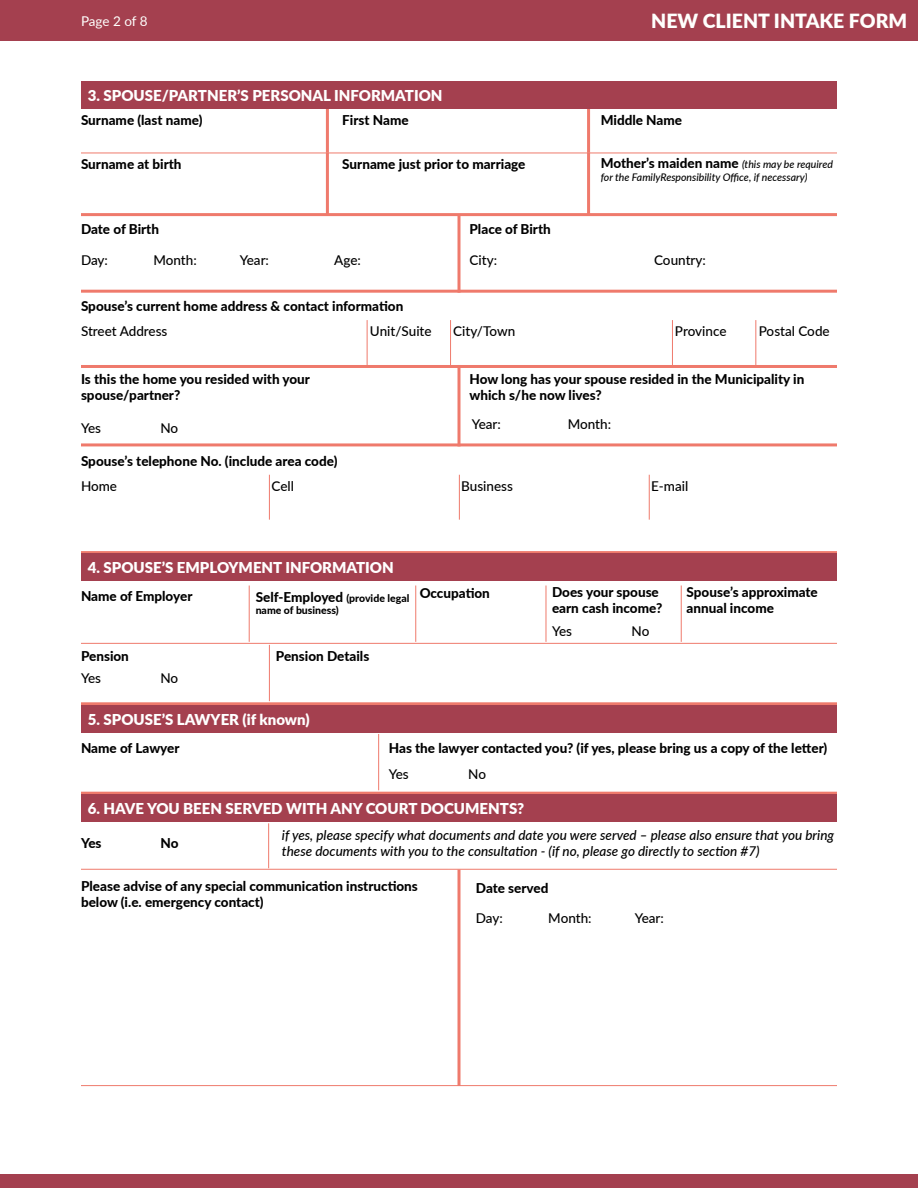
<style>
.page{position:relative;width:918px;height:1188px;background:#fff}
.page>*{position:absolute;margin:0;border:0;box-sizing:border-box;transform-origin:0 0}
.t1{font:900 19.5px "Lato";color:#fffffd}
.t2{font:900 15px "Lato";color:#fff}
.t3{font:800 13.5px/16.2px "Lato";color:#000}
.t4{font:italic 500 13.5px/16.2px "Lato";color:#000}
.t5{font:500 13.5px "Lato";color:#000}
.t6{font:13.5px "Lato";letter-spacing:-.01em;color:#fffffd}
.t7{font:italic 500 10.5px "Lato";color:#000}
.t8{font:800 10.5px "Lato";color:#000}
.s1{font-weight:500;font-style:italic;font-size:10.5px}
.s2{font-size:10.5px}
</style>
<div class="page">
<hr style="left:81px;top:153px;width:756px;height:1px;background:#ef7a6c">
<hr style="left:81px;top:213px;width:756px;height:3px;background:#ef7a6c">
<hr style="left:81px;top:290px;width:756px;height:3px;background:#ef7a6c">
<hr style="left:81px;top:365px;width:756px;height:3px;background:#ef7a6c">
<hr style="left:81px;top:443px;width:756px;height:3px;background:#ef7a6c">
<hr style="left:81px;top:551px;width:756px;height:3px;background:#ef7a6c">
<hr style="left:81px;top:702px;width:756px;height:3px;background:#ef7a6c">
<hr style="left:81px;top:792px;width:756px;height:3px;background:#ef7a6c">
<hr style="left:81px;top:643px;width:756px;height:1px;background:#ef7a6c">
<hr style="left:81px;top:869px;width:756px;height:1px;background:#ef7a6c">
<hr style="left:81px;top:1085px;width:756px;height:1px;background:#ef7a6c">
<hr style="left:326px;top:109px;width:3px;height:44px;background:#ef7a6c">
<hr style="left:326px;top:153px;width:3px;height:62px;background:#ef7a6c">
<hr style="left:587px;top:109px;width:3px;height:44px;background:#ef7a6c">
<hr style="left:587px;top:153px;width:3px;height:62px;background:#ef7a6c">
<div style="left:0;top:0;width:918px;height:40px;background:#a4404f"></div>
<div style="left:0;top:1174px;width:918px;height:14px;background:#a4404f"></div>
<div style="left:81px;top:554px;width:756px;height:27px;background:#a4404f"></div>
<div style="left:81px;top:705px;width:756px;height:28px;background:#a4404f"></div>
<div style="left:81px;top:795px;width:756px;height:27px;background:#a4404f"></div>
<hr style="left:458px;top:215px;width:2px;height:78px;background:#ef7a6c">
<hr style="left:458px;top:365px;width:2px;height:81px;background:#ef7a6c">
<hr style="left:458px;top:870px;width:2px;height:216px;background:#ef7a6c">
<hr style="left:367px;top:320px;width:1px;height:45px;background:#ef7a6c">
<hr style="left:450px;top:320px;width:1px;height:45px;background:#ef7a6c">
<hr style="left:269px;top:475px;width:1px;height:45px;background:#ef7a6c">
<hr style="left:249px;top:586px;width:1px;height:56px;background:#ef7a6c">
<hr style="left:415px;top:586px;width:1px;height:56px;background:#ef7a6c">
<hr style="left:378px;top:734px;width:1px;height:56px;background:#ef7a6c">
<hr style="left:268px;top:823px;width:1px;height:45px;background:#ef7a6c">
<hr style="left:269px;top:645px;width:1px;height:56px;background:#ef7a6c">
<hr style="left:649px;top:475px;width:1px;height:45px;background:#ef7a6c">
<hr style="left:681px;top:586px;width:1px;height:56px;background:#ef7a6c">
<hr style="left:459px;top:475px;width:1px;height:45px;background:#ef7a6c">
<hr style="left:546px;top:586px;width:1px;height:56px;background:#ef7a6c">
<hr style="left:672px;top:320px;width:1px;height:45px;background:#ef7a6c">
<hr style="left:755px;top:320px;width:1px;height:45px;background:#ef7a6c">
<div style="left:81px;top:81px;width:756px;height:27px;background:#a4404f"></div>
<p class="t6" style="left:81px;top:11px;width:68px">Page 2 of 8</p>
<h1 class="t1" style="left:651px;top:6px;width:258px">NEW CLIENT INTAKE FORM</h1>
<p class="t2" style="left:88px;top:84px;width:356px">3. SPOUSE/PARTNER’S PERSONAL INFORMATION</p>
<p class="t3" style="left:81px;top:111px;width:123px">Surname (last name)</p>
<p class="t3" style="left:81px;top:155px;width:102px">Surname at birth</p>
<p class="t3" style="left:342px;top:111px;width:68px">First Name</p>
<p class="t3" style="left:342px;top:155px;width:185px">Surname just prior to marriage</p>
<p class="t3" style="left:81px;top:221px;width:80px">Date of Birth</p>
<p class="t3" style="left:470px;top:221px;width:83px">Place of Birth</p>
<p class="t3" style="left:601px;top:111px;width:83px">Middle Name</p>
<p class="t3" style="left:601px;top:155px;width:234px">Mother’s maiden name <span class="s1">(this may be required</span></p>
<p class="t7" style="left:601px;top:170px;width:208px">for the FamilyResponsibility Office, if necessary)</p>
<p class="t5" style="left:153px;top:250px;width:45px">Month:</p>
<p class="t5" style="left:654px;top:250px;width:53px">Country:</p>
<p class="t5" style="left:81px;top:250px;width:29px">Day:</p>
<p class="t5" style="left:470px;top:250px;width:29px">City:</p>
<p class="t5" style="left:240px;top:250px;width:31px">Year:</p>
<p class="t5" style="left:334px;top:250px;width:28px">Age:</p>
<p class="t3" style="left:81px;top:297px;width:324px">Spouse’s current home address &amp; contact information</p>
<p class="t5" style="left:81px;top:321px;width:88px">Street Address</p>
<p class="t5" style="left:370px;top:321px;width:63px">Unit/Suite</p>
<p class="t5" style="left:453px;top:321px;width:63px">City/Town</p>
<p class="t5" style="left:675px;top:321px;width:53px">Province</p>
<p class="t5" style="left:759px;top:321px;width:72px">Postal Code</p>
<p class="t3" style="left:81px;top:370px;width:231px">Is this the home you resided with your spouse/partner?</p>
<p class="t3" style="left:470px;top:370px;width:336px">How long has your spouse resided in the Municipality in which s/he now lives?</p>
<p class="t5" style="left:81px;top:418px;width:22px">Yes</p>
<p class="t5" style="left:160px;top:418px;width:19px">No</p>
<p class="t5" style="left:472px;top:414px;width:31px">Year:</p>
<p class="t3" style="left:81px;top:452px;width:258px">Spouse’s telephone No. (include area code)</p>
<p class="t5" style="left:81px;top:476px;width:38px">Home</p>
<p class="t5" style="left:272px;top:476px;width:24px">Cell</p>
<p class="t5" style="left:461px;top:476px;width:53px">Business</p>
<p class="t2" style="left:88px;top:557px;width:308px">4. SPOUSE’S EMPLOYMENT INFORMATION</p>
<p class="t3" style="left:81px;top:588px;width:113px">Name of Employer</p>
<p class="t3" style="left:256px;top:588px;width:155px">Self-Employed <span class="s2">(provide legal</span></p>
<p class="t8" style="left:256px;top:603px;width:85px">name of business)</p>
<p class="t3" style="left:420px;top:584px;width:72px">Occupation</p>
<p class="t3" style="left:81px;top:647px;width:49px">Pension</p>
<p class="t3" style="left:276px;top:647px;width:95px">Pension Details</p>
<p class="t5" style="left:81px;top:668px;width:22px">Yes</p>
<p class="t5" style="left:160px;top:668px;width:19px">No</p>
<p class="t2" style="left:88px;top:708px;width:224px">5. SPOUSE’S LAWYER (if known)</p>
<p class="t5" style="left:568px;top:414px;width:45px">Month:</p>
<p class="t5" style="left:651px;top:476px;width:39px">E-mail</p>
<p class="t3" style="left:552px;top:583px;width:112px">Does your spouse earn cash income?</p>
<p class="t5" style="left:552px;top:622px;width:22px">Yes</p>
<p class="t5" style="left:632px;top:622px;width:19px">No</p>
<p class="t3" style="left:687px;top:583px;width:133px">Spouse’s approximate annual income</p>
<p class="t3" style="left:81px;top:740px;width:100px">Name of Lawyer</p>
<p class="t3" style="left:389px;top:739px;width:440px">Has the lawyer contacted you? (if yes, please bring us a copy of the letter)</p>
<p class="t5" style="left:389px;top:764px;width:22px">Yes</p>
<p class="t5" style="left:468px;top:764px;width:19px">No</p>
<p class="t2" style="left:88px;top:798px;width:438px">6. HAVE YOU BEEN SERVED WITH ANY COURT DOCUMENTS?</p>
<p class="t3" style="left:81px;top:835px;width:22px">Yes</p>
<p class="t3" style="left:160px;top:835px;width:20px">No</p>
<p class="t4" style="left:282px;top:827px;width:554px">if yes, please specify what documents and date you were served – please also ensure that you bring these documents with you to the consultation - (if no, please go directly to section #7)</p>
<p class="t3" style="left:81px;top:877px;width:338px">Please advise of any special communication instructions below (i.e. emergency contact)</p>
<p class="t3" style="left:476px;top:880px;width:74px">Date served</p>
<p class="t5" style="left:476px;top:909px;width:29px">Day:</p>
<p class="t5" style="left:548px;top:909px;width:45px">Month:</p>
<p class="t5" style="left:635px;top:909px;width:31px">Year:</p>
</div>
